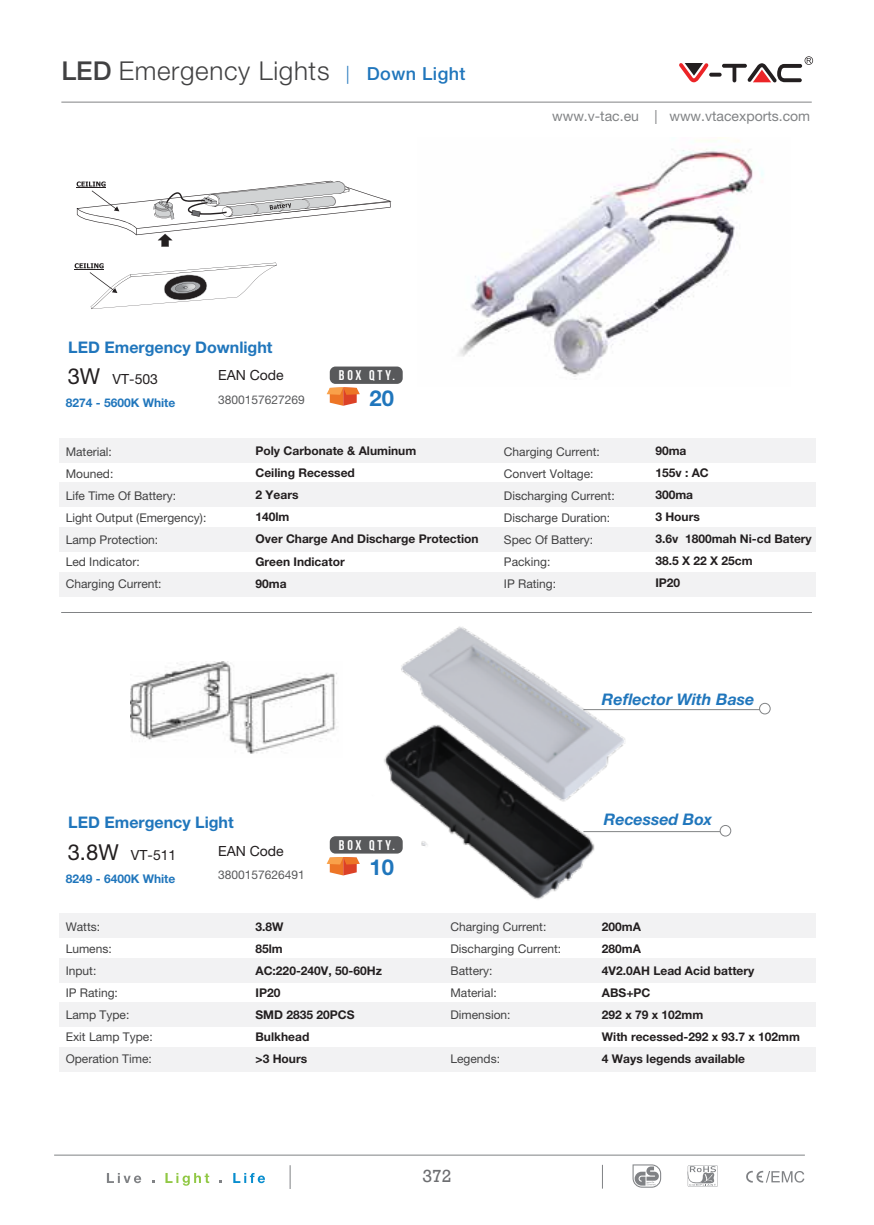
<style>
.page{position:relative;width:874px;height:1225px;background:#fff}
.page>*{position:absolute;margin:0;border:0;box-sizing:border-box;transform-origin:0 0}
.t1{font:300 26px "Helvetica Neue LT Pro";letter-spacing:.025em;color:#414142}
.t2{font:700 22px "Helvetica Neue LT Pro";color:#2076bc}
.t3{font:18px "Rockwell";color:#6d6e71}
.t4{font:700 16px "Helvetica Neue LT Pro";color:#2076bc}
.t5{font:italic 700 16px "Helvetica Neue LT Pro";color:#2076bc}
.t6{font:14px "Helvetica Neue LT Pro";color:#231f20}
.t7{font:14px "Helvetica Neue LT Pro";color:#818385}
.t8{font:700 14px "Bebas Neue";letter-spacing:.2em;color:#fff}
.t9{font:12px/22px "Helvetica Neue LT Pro";color:#414142}
.t10{font:700 12px/22px "Helvetica Neue LT Pro";color:#231f20}
.t11{font:700 12px "Helvetica Neue LT Pro";color:#2076bc}
.t12{font:12px "Helvetica Neue LT Pro";color:#595a5c}
.s1{font-weight:500}
.s2{font-size:18px;color:#2076bc}
.s3{font-weight:500;font-size:18px;color:#2076bc}
.s4{font-size:22px}
</style>
<div class="page">
<div style="left:58px;top:913px;width:757px;height:25px;background:#f2f2f3"></div>
<div style="left:58px;top:958px;width:757px;height:24px;background:#f2f2f3"></div>
<div style="left:58px;top:1002px;width:757px;height:24px;background:#f2f2f3"></div>
<div style="left:58px;top:1047px;width:757px;height:25px;background:#f2f2f3"></div>
<hr style="left:61px;top:612px;width:750px;height:1px;background:#818385">
<div style="left:58px;top:438px;width:757px;height:24px;background:#f2f2f3"></div>
<div style="left:58px;top:482px;width:757px;height:25px;background:#f2f2f3"></div>
<div style="left:58px;top:527px;width:757px;height:24px;background:#f2f2f3"></div>
<div style="left:58px;top:572px;width:757px;height:25px;background:#f2f2f3"></div>
<img style="left:459px;top:138px;width:305px;height:239px">
<hr style="left:74px;top:269px;width:30px;height:1px;background:#231f20">
<svg style="left:75px;top:263px;width:201px;height:46px"></svg>
<svg style="left:76px;top:181px;width:315px;height:66px"></svg>
<img style="left:330px;top:626px;width:438px;height:274px">
<img style="left:131px;top:661px;width:211px;height:96px">
<hr style="left:583px;top:709px;width:176px;height:1px;background:#818385">
<hr style="left:583px;top:831px;width:136px;height:1px;background:#818385">
<div style="left:758px;top:703px;width:12px;height:11px;border:1px solid #818385;border-radius:50%"></div>
<div style="left:719px;top:825px;width:11px;height:11px;border:1px solid #818385;border-radius:50%"></div>
<svg style="left:687px;top:1165px;width:30px;height:21px"></svg>
<svg style="left:632px;top:1164px;width:28px;height:23px"></svg>
<svg style="left:746px;top:1170px;width:58px;height:12px"></svg>
<svg style="left:107px;top:1173px;width:34px;height:10px"></svg>
<svg style="left:165px;top:1173px;width:44px;height:12px"></svg>
<svg style="left:233px;top:1173px;width:32px;height:10px"></svg>
<svg style="left:289px;top:1165px;width:1px;height:24px"></svg>
<hr style="left:54px;top:1154px;width:750px;height:1px;background:#808285">
<hr style="left:61px;top:102px;width:750px;height:1px;background:#818385">
<svg style="left:708px;top:73px;width:13px;height:4px"></svg>
<svg style="left:721px;top:64px;width:25px;height:4px"></svg>
<svg style="left:732px;top:64px;width:4px;height:18px"></svg>
<svg style="left:679px;top:63px;width:29px;height:19px"></svg>
<svg style="left:747px;top:56px;width:65px;height:26px"></svg>
<svg style="left:326px;top:387px;width:33px;height:19px"></svg>
<div style="left:329px;top:366px;width:73px;height:18px;background:#58595b;border-radius:6px"></div>
<svg style="left:326px;top:857px;width:33px;height:18px"></svg>
<div style="left:329px;top:836px;width:73px;height:17px;background:#58595b;border-radius:6px"></div>
<h1 class="t1" style="left:61px;top:55px;width:405px"><span class="s1">LED</span> Emergency Lights <span class="s2">|</span> <span class="s3">Down Light</span></h1>
<h3 class="t4" style="left:68px;top:337px;width:206px">LED Emergency Downlight</h3>
<p class="t6" style="left:68px;top:371px;width:92px"><span class="s4">3W</span> VT-503</p>
<p class="t11" style="left:66px;top:395px;width:111px">8274 - 5600K White</p>
<p class="t6" style="left:218px;top:367px;width:67px">EAN Code</p>
<p class="t12" style="left:218px;top:392px;width:88px">3800157627269</p>
<p class="t8" style="left:338px;top:367px;width:58px">BOX QTY.</p>
<h2 class="t2" style="left:369px;top:384px;width:26px">20</h2>
<p class="t7" style="left:552px;top:107px;width:259px">www.v-tac.eu | www.vtacexports.com</p>
<p class="t10" style="left:255px;top:440px;width:224px">Poly Carbonate &amp; Aluminum<br>Ceiling Recessed<br>2 Years<br>140lm<br>Over Charge And Discharge Protection<br>Green Indicator<br>90ma</p>
<p class="t10" style="left:655px;top:440px;width:158px">90ma<br>155v : AC<br>300ma<br>3 Hours<br>3.6v 1800mah Ni-cd Batery<br>38.5 X 22 X 25cm<br>IP20</p>
<p class="t9" style="left:66px;top:440px;width:142px">Material:<br>Mouned:<br>Life Time Of Battery:<br>Light Output (Emergency):<br>Lamp Protection:<br>Led Indicator:<br>Charging Current:</p>
<p class="t9" style="left:503px;top:440px;width:112px">Charging Current:<br>Convert Voltage:<br>Discharging Current:<br>Discharge Duration:<br>Spec Of Battery:<br>Packing:<br>IP Rating:</p>
<h3 class="t4" style="left:68px;top:812px;width:167px">LED Emergency Light</h3>
<p class="t6" style="left:68px;top:846px;width:110px"><span class="s4">3.8W</span> VT-511</p>
<p class="t11" style="left:66px;top:871px;width:111px">8249 - 6400K White</p>
<p class="t6" style="left:218px;top:842px;width:67px">EAN Code</p>
<p class="t12" style="left:218px;top:867px;width:88px">3800157626491</p>
<p class="t8" style="left:338px;top:837px;width:58px">BOX QTY.</p>
<h2 class="t2" style="left:369px;top:854px;width:26px">10</h2>
<h3 class="t5" style="left:601px;top:689px;width:154px">Reflector With Base</h3>
<h3 class="t5" style="left:603px;top:810px;width:110px">Recessed Box</h3>
<p class="t9" style="left:66px;top:915px;width:88px">Watts:<br>Lumens:<br>Input:<br>IP Rating:<br>Lamp Type:<br>Exit Lamp Type:<br>Operation Time:</p>
<p class="t9" style="left:450px;top:915px;width:112px">Charging Current:<br>Discharging Current:<br>Battery:<br>Material:<br>Dimension:</p>
<p class="t10" style="left:255px;top:915px;width:128px">3.8W<br>85lm<br>AC:220-240V, 50-60Hz<br>IP20<br>SMD 2835 20PCS<br>Bulkhead<br>&gt;3 Hours</p>
<p class="t10" style="left:601px;top:915px;width:199px">200mA<br>280mA<br>4V2.0AH Lead Acid battery<br>ABS+PC<br>292 x 79 x 102mm<br>With recessed-292 x 93.7 x 102mm<br>4 Ways legends available</p>
<p class="t9" style="left:450px;top:1047px;width:51px">Legends:</p>
<h3 class="t3" style="left:422px;top:1165px;width:31px">372</h3>
</div>
